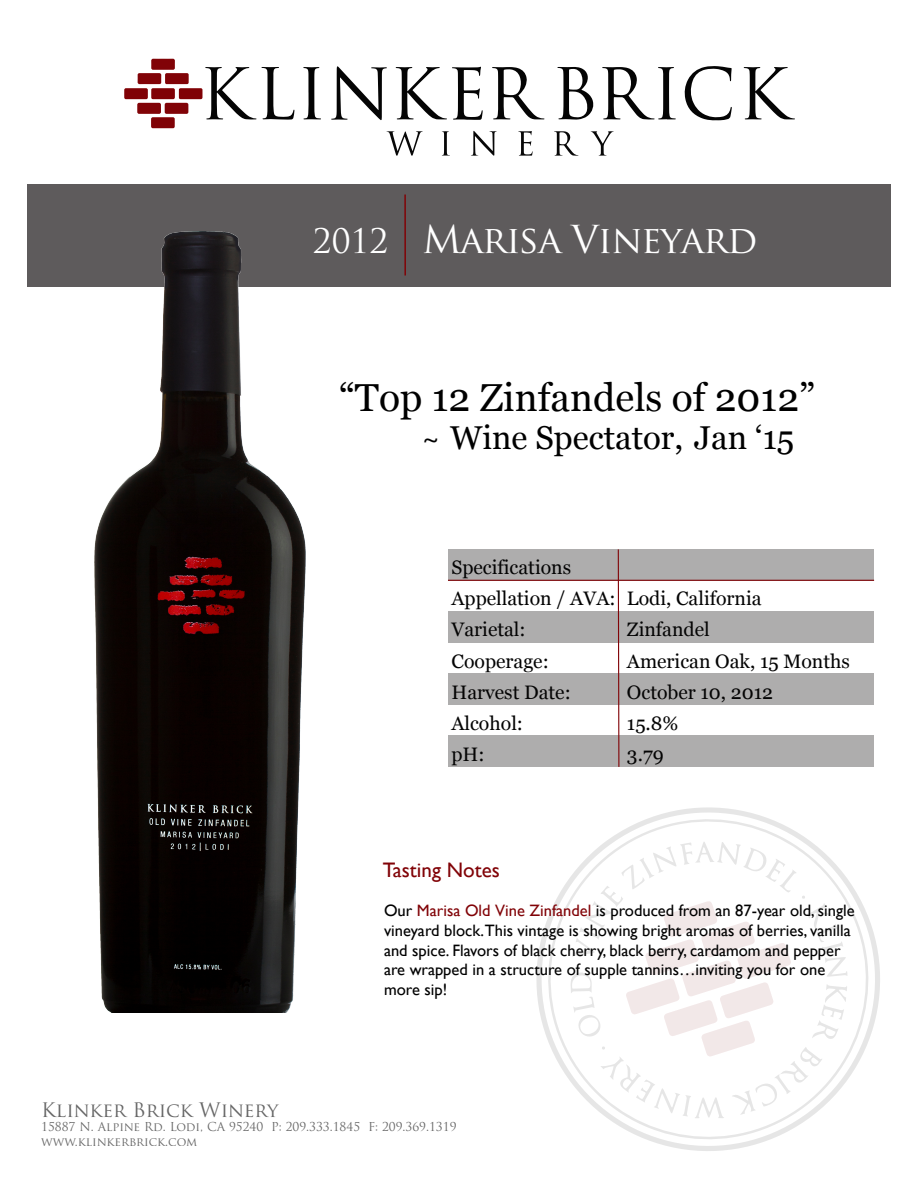
<style>
.page{position:relative;width:918px;height:1188px;background:#fff}
.page>*{position:absolute;margin:0;border:0;box-sizing:border-box;transform-origin:0 0}
.t1{font:39px "Georgia";color:#000}
.t2{font:37.5px "Trajan Pro";letter-spacing:-.035em;color:#fff}
.t3{font:33px "Georgia";color:#000}
.t4{font:21px "Gill Sans";color:#810307}
.t5{font:19.5px/31.2px "Georgia";color:#040404}
.t6{font:19.5px "Trajan Pro";color:#000}
.t7{font:16.5px/19.8px "Gill Sans";color:#000}
.t8{font:12px/14.4px "Trajan Pro";color:#000}
.s1{font-size:33px}
.s2{font-family:"Trajan Pro"}
.s3{color:#810307}
</style>
<div class="page">
<svg style="left:331px;top:66px;width:56px;height:54px"></svg>
<svg style="left:492px;top:67px;width:52px;height:52px"></svg>
<svg style="left:744px;top:67px;width:51px;height:52px"></svg>
<svg style="left:557px;top:67px;width:37px;height:53px"></svg>
<svg style="left:684px;top:66px;width:48px;height:54px"></svg>
<svg style="left:396px;top:67px;width:87px;height:53px"></svg>
<svg style="left:262px;top:67px;width:32px;height:53px"></svg>
<svg style="left:602px;top:67px;width:74px;height:53px"></svg>
<svg style="left:303px;top:67px;width:18px;height:52px"></svg>
<svg style="left:124px;top:59px;width:132px;height:69px"></svg>
<svg style="left:386px;top:131px;width:37px;height:25px"></svg>
<svg style="left:471px;top:131px;width:26px;height:25px"></svg>
<svg style="left:554px;top:131px;width:24px;height:25px"></svg>
<svg style="left:518px;top:131px;width:15px;height:25px"></svg>
<svg style="left:590px;top:131px;width:24px;height:25px"></svg>
<svg style="left:442px;top:131px;width:8px;height:25px"></svg>
<div style="left:27px;top:184px;width:864px;height:102px;background:#5e5b5c"></div>
<hr style="left:404px;top:195px;width:2px;height:81px;background:#810307">
<div style="left:448px;top:611px;width:426px;height:31px;background:#aeadad"></div>
<div style="left:448px;top:674px;width:426px;height:31px;background:#aeadad"></div>
<div style="left:448px;top:736px;width:426px;height:31px;background:#aeadad"></div>
<div style="left:448px;top:549px;width:426px;height:31px;background:#aeadad"></div>
<hr style="left:448px;top:580px;width:426px;height:1px;background:#810307">
<svg style="left:617px;top:549px;width:3px;height:218px"></svg>
<svg style="left:536px;top:807px;width:344px;height:344px"></svg>
<svg style="left:570px;top:841px;width:277px;height:278px"></svg>
<img style="left:94px;top:232px;width:211px;height:781px">
<h2 class="t2" style="left:313px;top:215px;width:446px"><span class="s1">2012</span> Marisa Vineyard</h2>
<h1 class="t1" style="left:339px;top:374px;width:478px">“Top 12 Zinfandels of 2012”</h1>
<h3 class="t3" style="left:423px;top:418px;width:373px"><span class="s2">~</span> Wine Spectator, Jan ‘15</h3>
<p class="t5" style="left:451px;top:552px;width:121px">Specifications</p>
<p class="t5" style="left:451px;top:583px;width:166px">Appellation / AVA:<br>Varietal:</p>
<p class="t5" style="left:451px;top:646px;width:121px">Cooperage:<br>Harvest Date:<br>Alcohol:</p>
<p class="t5" style="left:451px;top:739px;width:35px">pH:</p>
<p class="t5" style="left:627px;top:583px;width:225px">Lodi, California<br>Zinfandel<br>American Oak, 15 Months<br>October 10, 2012<br>15.8%<br>3.79</p>
<p class="t4" style="left:383px;top:858px;width:119px">Tasting Notes</p>
<p class="t7" style="left:384px;top:901px;width:472px">Our <span class="s3">Marisa Old Vine Zinfandel</span> is produced from an 87-year old, single vineyard block.This vintage is showing bright aromas of berries, vanilla and spice. Flavors of black cherry, black berry, cardamom and pepper are wrapped in a structure of supple tannins…inviting you for one more sip!</p>
<p class="t6" style="left:41px;top:1097px;width:239px">Klinker Brick Winery</p>
<p class="t8" style="left:41px;top:1119px;width:417px">15887 N. Alpine Rd. Lodi, CA 95240 P: 209.333.1845 F: 209.369.1319 www.klinkerbrick.com</p>
</div>
